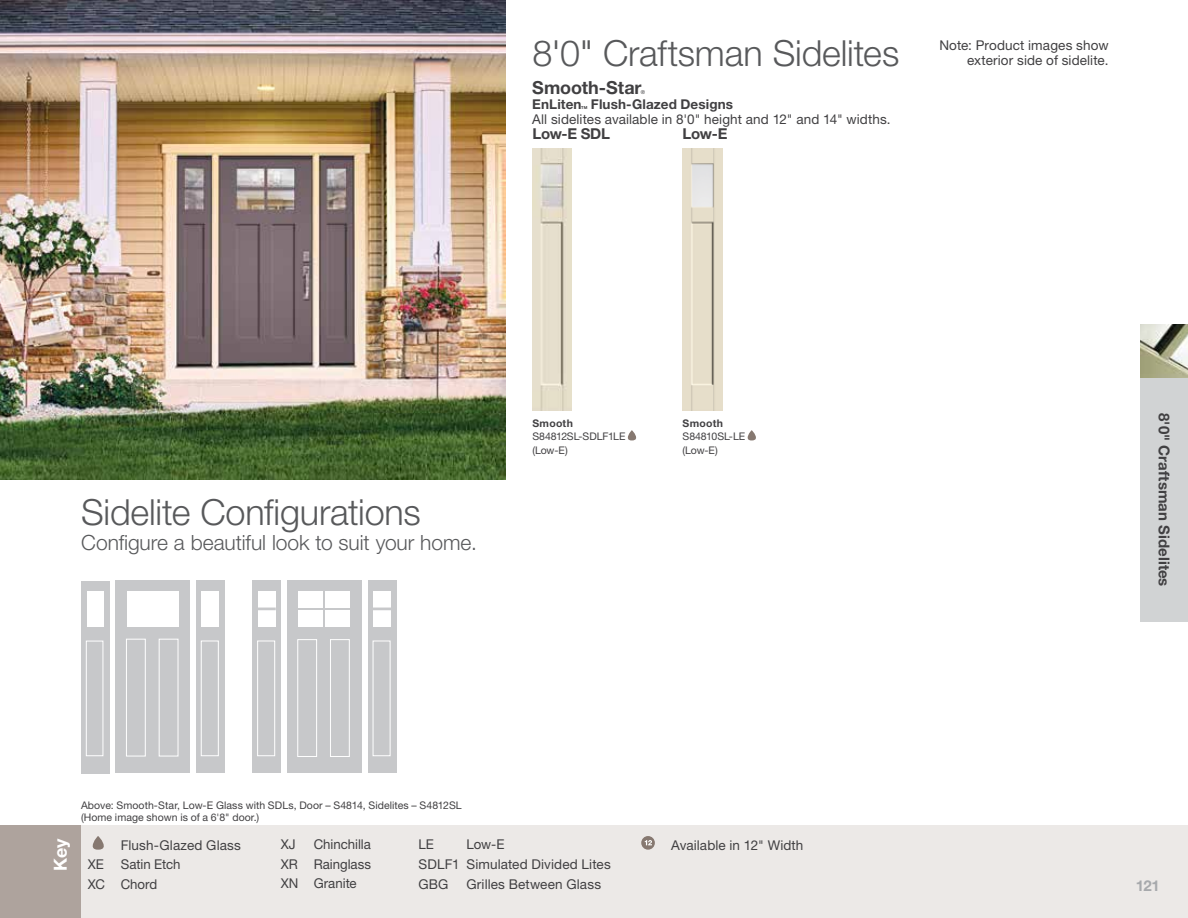
<style>
.page{position:relative;width:1188px;height:918px;background:#fff}
.page>*{position:absolute;margin:0;border:0;box-sizing:border-box;transform-origin:0 0}
.t1{font:300 36px "Helvetica Neue LT Std";letter-spacing:-.005em;color:#58595b}
.t2{font:300 21px "Helvetica Neue LT Std";color:#58595b}
.t3{font:700 18px "Helvetica Neue LT Std";color:#414042}
.t4{font:700 18px "Helvetica Neue LT Std";color:#fff}
.t5{font:700 15px "Helvetica Neue LT Std";letter-spacing:.005em;color:#414042}
.t6{font:700 15px "Helvetica Neue LT Std";color:#a7a9ac}
.t7{font:13.5px/19.8px "Helvetica Neue LT Std";letter-spacing:.01em;color:#414042}
.t8{font:700 13.5px "Helvetica Neue LT Std";letter-spacing:.01em;color:#414042}
.t9{font:10.5px/13.5px "Helvetica Neue LT Std";letter-spacing:.005em;color:#414042}
.t10{font:700 10.5px "Helvetica Neue LT Std";letter-spacing:.025em;color:#414042}
.t11{font:5.4px "Helvetica Neue LT Std";color:#414042}
.t12{font:700 4.05px "Helvetica Neue LT Std";color:#414042}
</style>
<div class="page">
<div style="left:81px;top:826px;width:1107px;height:92px;background:#ece9e7"></div>
<svg style="left:92px;top:836px;width:12px;height:14px"></svg>
<div style="left:641px;top:836px;width:14px;height:14px;background:#867870;border-radius:50%"></div>
<svg style="left:645px;top:840px;width:7px;height:5px"></svg>
<div style="left:0;top:826px;width:81px;height:92px;background:#aea39d"></div>
<img style="left:0;top:0;width:505px;height:479px">
<div style="left:115px;top:581px;width:75px;height:192px;background:#c7c8ca"></div>
<div style="left:127px;top:591px;width:51px;height:36px;background:#fff"></div>
<svg style="left:126px;top:638px;width:53px;height:119px"></svg>
<div style="left:196px;top:580px;width:29px;height:193px;background:#c7c8ca"></div>
<div style="left:202px;top:591px;width:17px;height:36px;background:#fff"></div>
<div style="left:201px;top:641px;width:18px;height:115px;border:1px solid #fff"></div>
<div style="left:368px;top:580px;width:29px;height:193px;background:#c7c8ca"></div>
<div style="left:373px;top:591px;width:18px;height:36px;background:#fff"></div>
<div style="left:373px;top:641px;width:18px;height:115px;border:1px solid #fff"></div>
<svg style="left:373px;top:608px;width:18px;height:2px"></svg>
<div style="left:252px;top:580px;width:29px;height:193px;background:#c7c8ca"></div>
<div style="left:258px;top:591px;width:17px;height:36px;background:#fff"></div>
<div style="left:257px;top:641px;width:18px;height:115px;border:1px solid #fff"></div>
<svg style="left:258px;top:608px;width:18px;height:2px"></svg>
<div style="left:81px;top:581px;width:28px;height:192px;background:#c7c8ca"></div>
<div style="left:87px;top:591px;width:16px;height:36px;background:#fff"></div>
<div style="left:86px;top:641px;width:17px;height:115px;border:1px solid #fff"></div>
<div style="left:287px;top:580px;width:74px;height:193px;background:#c7c8ca"></div>
<div style="left:325px;top:610px;width:25px;height:17px;background:#fff"></div>
<div style="left:298px;top:610px;width:25px;height:17px;background:#fff"></div>
<div style="left:325px;top:591px;width:25px;height:17px;background:#fff"></div>
<div style="left:298px;top:591px;width:25px;height:17px;background:#fff"></div>
<svg style="left:297px;top:639px;width:53px;height:118px"></svg>
<img style="left:683px;top:149px;width:39px;height:262px">
<svg style="left:747px;top:430px;width:9px;height:10px"></svg>
<img style="left:532px;top:149px;width:40px;height:262px">
<svg style="left:627px;top:430px;width:10px;height:10px"></svg>
<img style="left:1140px;top:324px;width:48px;height:54px">
<div style="left:1140px;top:378px;width:48px;height:243px;background:#d1d3d4"></div>
<h1 class="t1" style="left:532px;top:31px;width:368px">8'0" Craftsman Sidelites</h1>
<h3 class="t3" style="left:532px;top:76px;width:111px">Smooth-Star</h3>
<p class="t11" style="left:641px;top:89px;width:6px">®</p>
<p class="t8" style="left:532px;top:96px;width:51px">EnLiten</p>
<p class="t12" style="left:581px;top:105px;width:8px">TM</p>
<p class="t8" style="left:591px;top:96px;width:144px">Flush-Glazed Designs</p>
<p class="t7" style="left:532px;top:109px;width:360px">All sidelites available in 8'0" height and 12" and 14" widths.</p>
<p class="t5" style="left:532px;top:125px;width:79px">Low-E SDL</p>
<p class="t5" style="left:683px;top:125px;width:46px">Low-E</p>
<p class="t7" style="left:939px;top:35px;width:171px">Note: Product images show</p>
<p class="t7" style="left:967px;top:50px;width:143px">exterior side of sidelite.</p>
<h1 class="t1" style="left:81px;top:490px;width:341px">Sidelite Configurations</h1>
<h2 class="t2" style="left:81px;top:530px;width:397px">Configure a beautiful look to suit your home.</h2>
<p class="t10" style="left:532px;top:417px;width:42px">Smooth</p>
<p class="t9" style="left:532px;top:430px;width:95px">S84812SL-SDLF1LE (Low-E)</p>
<p class="t10" style="left:683px;top:417px;width:42px">Smooth</p>
<p class="t9" style="left:683px;top:430px;width:64px">S84810SL-LE (Low-E)</p>
<h3 class="t4" style="left:49px;top:871px;width:33px;rotate:-90deg">Key</h3>
<p class="t9" style="left:81px;top:799px;width:382px;line-height:12px">Above: Smooth-Star, Low-E Glass with SDLs, Door – S4814, Sidelites – S4812SL (Home image shown is of a 6'8" door.)</p>
<p class="t7" style="left:281px;top:834px;width:92px;text-align:justify;text-indent:33px">Chinchilla XR Rainglass XN Granite</p>
<p class="t7" style="left:419px;top:835px;width:17px">LE</p>
<p class="t7" style="left:88px;top:835px;width:155px;text-indent:33px">Flush-Glazed Glass<br>XE Satin Etch<br>XC Chord</p>
<p class="t7" style="left:281px;top:834px;width:16px">XJ</p>
<p class="t7" style="left:418px;top:835px;width:194px;text-indent:48px">Low-E<br>SDLF1 Simulated Divided Lites<br>GBG</p>
<p class="t7" style="left:467px;top:874px;width:136px">Grilles Between Glass</p>
<p class="t7" style="left:671px;top:835px;width:134px">Available in 12" Width</p>
<p class="t5" style="left:1174px;top:413px;width:175px;rotate:90deg">8'0" Craftsman Sidelites</p>
<p class="t6" style="left:1136px;top:876px;width:26px">121</p>
</div>
